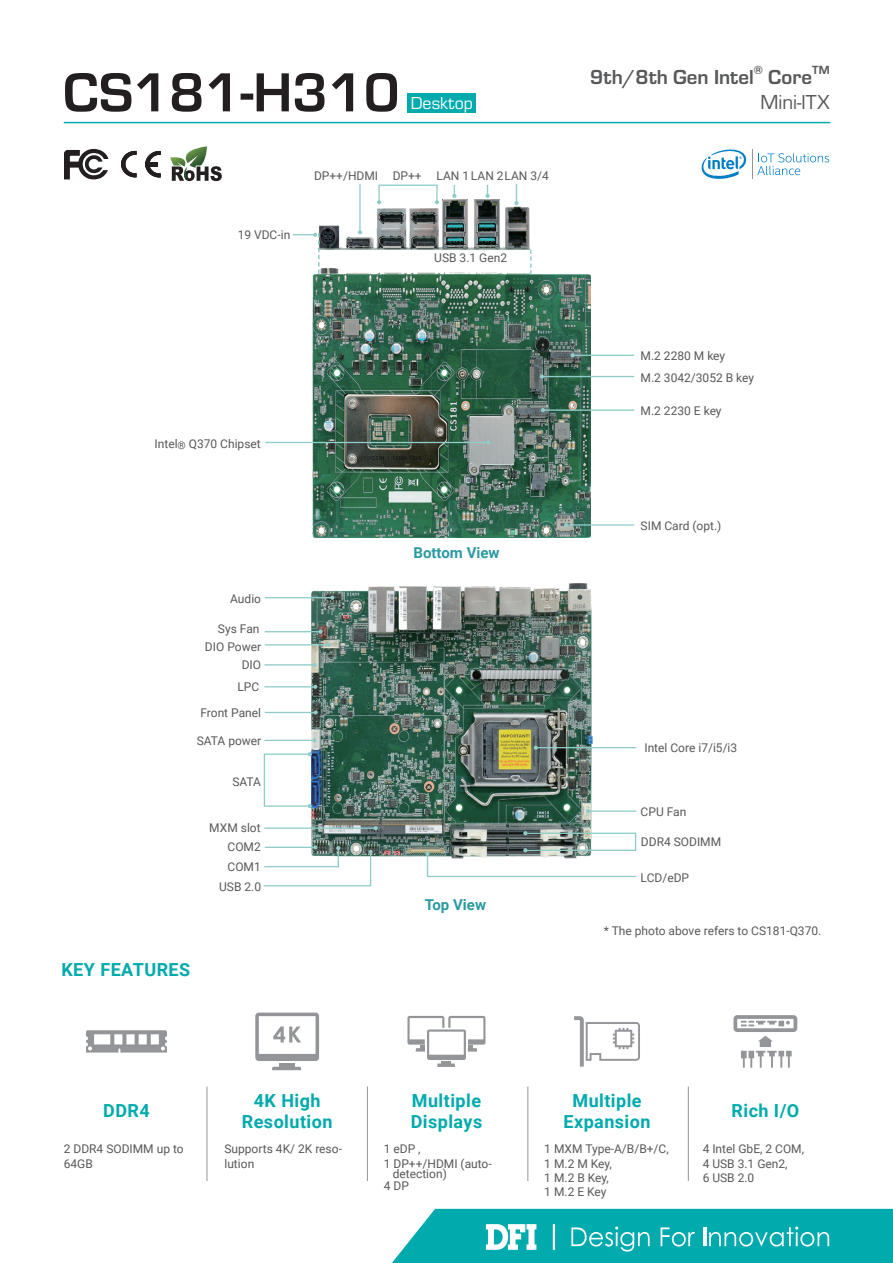
<style>
.page{position:relative;width:893px;height:1263px;background:#fff}
.page>*{position:absolute;margin:0;border:0;box-sizing:border-box;transform-origin:0 0}
.t1{font:700 57px "Eurostile";color:#231f20}
.t2{font:700 21px "Eurostile";color:#57585a}
.t3{font:21px "Eurostile";color:#57585a}
.t4{font:700 18px/21.6px "Roboto";letter-spacing:.025em;color:#00aaad;text-align:center}
.t5{font:18px "Eurostile";color:#fff}
.t6{font:700 15px "Roboto";color:#2c9aa1}
.t7{font:700 12.3px "Eurostile";color:#57585a}
.t8{font:12px/14.4px "Roboto";color:#57585a}
</style>
<div class="page">
<hr style="left:64px;top:122px;width:766px;height:1px;background:#00aaad">
<svg style="left:392px;top:1209px;width:501px;height:54px;background:#1fb4b7"></svg>
<svg style="left:407px;top:1016px;width:78px;height:51px"></svg>
<hr style="left:279px;top:1063px;width:16px;height:3px;background:#939598">
<svg style="left:272px;top:1067px;width:29px;height:3px"></svg>
<svg style="left:255px;top:1012px;width:64px;height:49px"></svg>
<svg style="left:733px;top:1015px;width:64px;height:53px"></svg>
<hr style="left:207px;top:1086px;width:1px;height:95px;background:#939598">
<hr style="left:367px;top:1086px;width:1px;height:95px;background:#939598">
<hr style="left:528px;top:1086px;width:1px;height:95px;background:#939598">
<hr style="left:688px;top:1086px;width:1px;height:95px;background:#939598">
<svg style="left:574px;top:1016px;width:66px;height:50px"></svg>
<svg style="left:86px;top:1030px;width:81px;height:22px"></svg>
<div style="left:408px;top:94px;width:68px;height:19px;background:#00aaad"></div>
<img style="left:312px;top:267px;width:279px;height:271px">
<img style="left:312px;top:583px;width:280px;height:274px">
<img style="left:319px;top:199px;width:210px;height:50px">
<hr style="left:265px;top:597px;width:67px;height:1px;background:#90cdc9">
<svg style="left:330px;top:595px;width:4px;height:5px"></svg>
<hr style="left:536px;top:747px;width:100px;height:1px;background:#90cdc9">
<svg style="left:534px;top:745px;width:4px;height:5px"></svg>
<hr style="left:359px;top:184px;width:2px;height:48px;background:#90cdc9">
<svg style="left:358px;top:230px;width:4px;height:4px"></svg>
<svg style="left:530px;top:250px;width:2px;height:25px"></svg>
<svg style="left:293px;top:233px;width:27px;height:41px"></svg>
<div style="left:264px;top:753px;width:46px;height:54px;border:1px solid #90cdc9"></div>
<svg style="left:308px;top:752px;width:4px;height:4px"></svg>
<svg style="left:308px;top:804px;width:4px;height:4px"></svg>
<hr style="left:588px;top:810px;width:48px;height:2px;background:#90cdc9">
<svg style="left:586px;top:809px;width:4px;height:4px"></svg>
<hr style="left:264px;top:686px;width:51px;height:1px;background:#90cdc9">
<svg style="left:313px;top:685px;width:4px;height:4px"></svg>
<hr style="left:265px;top:644px;width:64px;height:1px;background:#90cdc9">
<svg style="left:327px;top:643px;width:4px;height:4px"></svg>
<hr style="left:264px;top:827px;width:112px;height:2px;background:#90cdc9">
<svg style="left:374px;top:826px;width:4px;height:4px"></svg>
<div style="left:525px;top:833px;width:111px;height:18px;border:1px solid #90cdc9"></div>
<svg style="left:523px;top:831px;width:4px;height:4px"></svg>
<hr style="left:573px;top:355px;width:61px;height:1px;background:#90cdc9">
<svg style="left:570px;top:353px;width:5px;height:4px"></svg>
<hr style="left:265px;top:442px;width:223px;height:1px;background:#90cdc9">
<svg style="left:486px;top:440px;width:4px;height:5px"></svg>
<hr style="left:566px;top:524px;width:68px;height:2px;background:#90cdc9">
<svg style="left:564px;top:523px;width:4px;height:4px"></svg>
<div style="left:378px;top:185px;width:60px;height:18px;border:1px solid #90cdc9"></div>
<svg style="left:435px;top:200px;width:4px;height:4px"></svg>
<svg style="left:377px;top:200px;width:4px;height:4px"></svg>
<hr style="left:264px;top:740px;width:50px;height:1px;background:#90cdc9">
<svg style="left:312px;top:738px;width:5px;height:4px"></svg>
<svg style="left:425px;top:848px;width:212px;height:30px"></svg>
<svg style="left:452px;top:185px;width:4px;height:13px"></svg>
<svg style="left:485px;top:185px;width:5px;height:13px"></svg>
<svg style="left:514px;top:184px;width:5px;height:21px"></svg>
<hr style="left:543px;top:409px;width:91px;height:2px;background:#90cdc9">
<svg style="left:541px;top:408px;width:4px;height:4px"></svg>
<hr style="left:542px;top:376px;width:92px;height:1px;background:#90cdc9">
<svg style="left:540px;top:374px;width:4px;height:5px"></svg>
<svg style="left:263px;top:845px;width:110px;height:42px"></svg>
<hr style="left:265px;top:631px;width:55px;height:1px;background:#90cdc9">
<svg style="left:318px;top:630px;width:5px;height:4px"></svg>
<hr style="left:264px;top:664px;width:50px;height:1px;background:#90cdc9">
<svg style="left:312px;top:663px;width:5px;height:4px"></svg>
<hr style="left:265px;top:712px;width:51px;height:1px;background:#90cdc9">
<svg style="left:313px;top:710px;width:5px;height:5px"></svg>
<svg style="left:64px;top:149px;width:44px;height:30px"></svg>
<svg style="left:121px;top:151px;width:16px;height:26px"></svg>
<svg style="left:145px;top:151px;width:16px;height:27px"></svg>
<svg style="left:170px;top:146px;width:52px;height:35px"></svg>
<svg style="left:701px;top:149px;width:46px;height:30px"></svg>
<hr style="left:752px;top:149px;width:1px;height:30px;background:#939598">
<svg style="left:757px;top:153px;width:72px;height:22px"></svg>
<h1 class="t1" style="left:63px;top:52px;width:338px">CS181-H310</h1>
<h2 class="t2" style="left:590px;top:62px;width:165px">9th/8th Gen Intel</h2>
<p class="t7" style="left:754px;top:61px;width:11px">®</p>
<h2 class="t2" style="left:768px;top:62px;width:45px">Core</h2>
<p class="t7" style="left:812px;top:61px;width:19px">TM</p>
<h3 class="t5" style="left:411px;top:91px;width:64px">Desktop</h3>
<h2 class="t3" style="left:760px;top:88px;width:71px">Mini-ITX</h2>
<p class="t8" style="left:238px;top:227px;width:54px">19 VDC-in</p>
<p class="t8" style="left:314px;top:168px;width:66px">DP++/HDMI</p>
<p class="t8" style="left:393px;top:168px;width:31px">DP++</p>
<p class="t8" style="left:436px;top:168px;width:114px">LAN 1LAN 2LAN 3/4</p>
<p class="t8" style="left:434px;top:250px;width:74px">USB 3.1 Gen2</p>
<p class="t8" style="left:155px;top:436px;width:108px">Intel<sub>®</sub> Q370 Chipset</p>
<p class="t8" style="left:230px;top:591px;width:32px">Audio</p>
<p class="t8" style="left:205px;top:639px;width:58px">DIO Power</p>
<p class="t8" style="left:218px;top:621px;width:43px">Sys Fan</p>
<p class="t8" style="left:242px;top:657px;width:21px">DIO</p>
<p class="t8" style="left:237px;top:679px;width:23px">LPC</p>
<p class="t8" style="left:200px;top:705px;width:62px">Front Panel</p>
<p class="t8" style="left:197px;top:733px;width:66px">SATA power</p>
<p class="t8" style="left:232px;top:774px;width:30px">SATA</p>
<p class="t8" style="left:209px;top:820px;width:53px">MXM slot</p>
<p class="t8" style="left:228px;top:839px;width:35px">COM2</p>
<p class="t8" style="left:228px;top:859px;width:35px">COM1</p>
<h3 class="t4" style="left:61px;top:958px;width:130px">KEY FEATURES</h3>
<p class="t8" style="left:219px;top:879px;width:43px">USB 2.0</p>
<p class="t6" style="left:413px;top:542px;width:88px">Bottom View</p>
<p class="t6" style="left:425px;top:894px;width:63px">Top View</p>
<p class="t8" style="left:641px;top:348px;width:86px">M.2 2280 M key</p>
<p class="t8" style="left:641px;top:370px;width:115px">M.2 3042/3052 B key</p>
<p class="t8" style="left:641px;top:404px;width:82px">M.2 2230 E key</p>
<p class="t8" style="left:641px;top:518px;width:82px">SIM Card (opt.)</p>
<p class="t8" style="left:644px;top:740px;width:94px">Intel Core i7/i5/i3</p>
<p class="t8" style="left:641px;top:804px;width:47px">CPU Fan</p>
<p class="t8" style="left:641px;top:834px;width:82px">DDR4 SODIMM</p>
<p class="t8" style="left:641px;top:870px;width:50px">LCD/eDP</p>
<p class="t8" style="left:604px;top:922px;width:219px">* The photo above refers to CS181-Q370.</p>
<h3 class="t4" style="left:103px;top:1099px;width:48px">DDR4</h3>
<h3 class="t4" style="left:242px;top:1089px;width:92px">4K High<br>Resolution</h3>
<h3 class="t4" style="left:411px;top:1089px;width:73px;text-align:left">Multiple<br>Displays</h3>
<h3 class="t4" style="left:564px;top:1089px;width:89px">Multiple<br>Expansion</h3>
<h3 class="t4" style="left:731px;top:1099px;width:69px">Rich I/O</h3>
<p class="t8" style="left:64px;top:1141px;width:121px">2 DDR4 SODIMM up to<br>64GB</p>
<p class="t8" style="left:224px;top:1141px;width:119px">Supports 4K/ 2K reso&shy;lution</p>
<p class="t8" style="left:384px;top:1141px;width:110px">1 eDP ,<br>1 DP++/HDMI (auto-</p>
<p class="t8" style="left:384px;top:1167px;width:65px;line-height:12px;text-indent:9px">detection)<br>4 DP</p>
<p class="t8" style="left:544px;top:1141px;width:126px">1 MXM Type-A/B/B+/C,<br>1 M.2 M Key,<br>1 M.2 B Key,<br>1 M.2 E Key</p>
<p class="t8" style="left:703px;top:1141px;width:103px">4 Intel GbE, 2 COM,<br>4 USB 3.1 Gen2,<br>6 USB 2.0</p>
</div>
